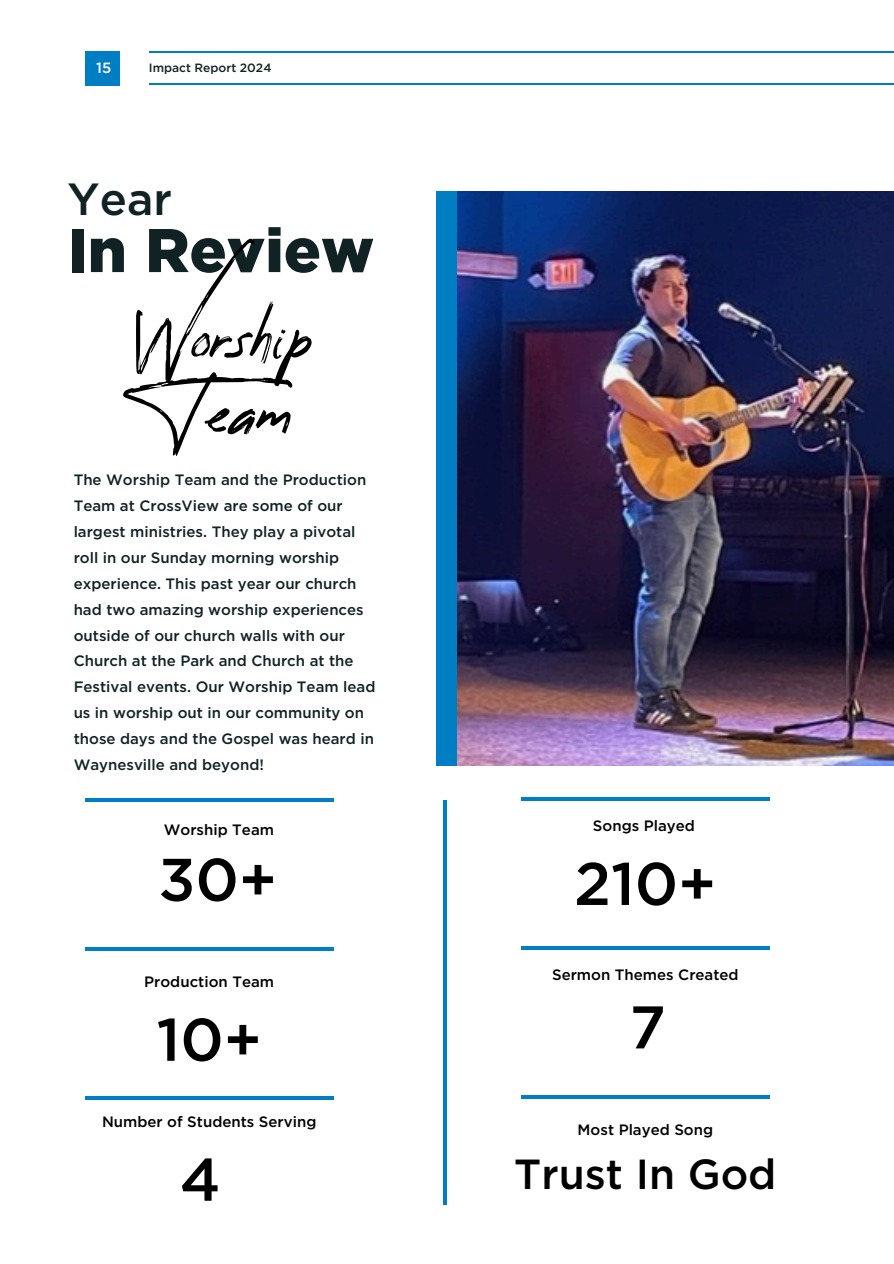
<style>
.page{position:relative;width:894px;height:1264px;background:#fff}
.page>*{position:absolute;margin:0;border:0;box-sizing:border-box;transform-origin:0 0}
.t1{font:900 61.5px "Gotham";color:#112225}
.t2{font:500 60px "Gotham";color:#000}
.t3{font:54.6px/75.6px "Reey";color:#000;text-align:center}
.t4{font:500 45px "Gotham";color:#112225}
.t5{font:500 42px "Gotham";color:#000}
.t6{font:500 15px/25.8px "Gotham";color:#112225}
.t7{font:500 15px "Gotham";color:#000}
.t8{font:500 14.85px "Gotham";color:#fff}
.t9{font:500 12px "Gotham";color:#112225}
</style>
<div class="page">
<div style="left:85px;top:51px;width:34px;height:34px;background:#007ec3"></div>
<hr style="left:149px;top:51px;width:744px;height:2px;background:#007ec3">
<hr style="left:149px;top:84px;width:744px;height:1px;background:#007ec3">
<hr style="left:85px;top:798px;width:248px;height:3px;background:#007ec3">
<hr style="left:85px;top:947px;width:248px;height:3px;background:#007ec3">
<hr style="left:85px;top:1096px;width:248px;height:3px;background:#007ec3">
<div style="left:436px;top:191px;width:21px;height:574px;background:#007ec3"></div>
<img style="left:457px;top:191px;width:436px;height:574px">
<hr style="left:521px;top:797px;width:248px;height:3px;background:#007ec3">
<hr style="left:521px;top:946px;width:248px;height:3px;background:#007ec3">
<hr style="left:521px;top:1094px;width:248px;height:3px;background:#007ec3">
<hr style="left:443px;top:800px;width:3px;height:404px;background:#007ec3">
<p class="t8" style="left:96px;top:58px;width:17px">15</p>
<h1 class="t9" style="left:149px;top:60px;width:124px">Impact Report 2024</h1>
<h2 class="t4" style="left:68px;top:171px;width:106px">Year</h2>
<h2 class="t1" style="left:68px;top:213px;width:308px">In Review</h2>
<h4 class="t3" style="left:127px;top:302px;width:194px">Worship<br>Team</h4>
<h4 class="t6" style="left:74px;top:467px;width:303px">The Worship Team and the Production Team at CrossView are some of our largest ministries. They play a pivotal roll in our Sunday morning worship experience. This past year our church had two amazing worship experiences outside of our church walls with our Church at the Park and Church at the Festival events. Our Worship Team lead us in worship out in our community on those days and the Gospel was heard in Waynesville and beyond!</h4>
<h4 class="t7" style="left:164px;top:820px;width:112px">Worship Team</h4>
<h1 class="t2" style="left:158px;top:843px;width:120px">30+</h1>
<h4 class="t7" style="left:144px;top:972px;width:131px">Production Team</h4>
<p class="t2" style="left:156px;top:1003px;width:107px">10+</p>
<h4 class="t7" style="left:102px;top:1112px;width:216px">Number of Students Serving</h4>
<h1 class="t2" style="left:180px;top:1143px;width:42px">4</h1>
<h1 class="t7" style="left:592px;top:816px;width:103px">Songs Played</h1>
<p class="t2" style="left:574px;top:847px;width:144px">210+</p>
<p class="t7" style="left:552px;top:965px;width:188px">Sermon Themes Created</p>
<h4 class="t2" style="left:629px;top:990px;width:38px">7</h4>
<h4 class="t7" style="left:577px;top:1120px;width:137px">Most Played Song</h4>
<h3 class="t5" style="left:514px;top:1148px;width:264px">Trust In God</h3>
</div>
